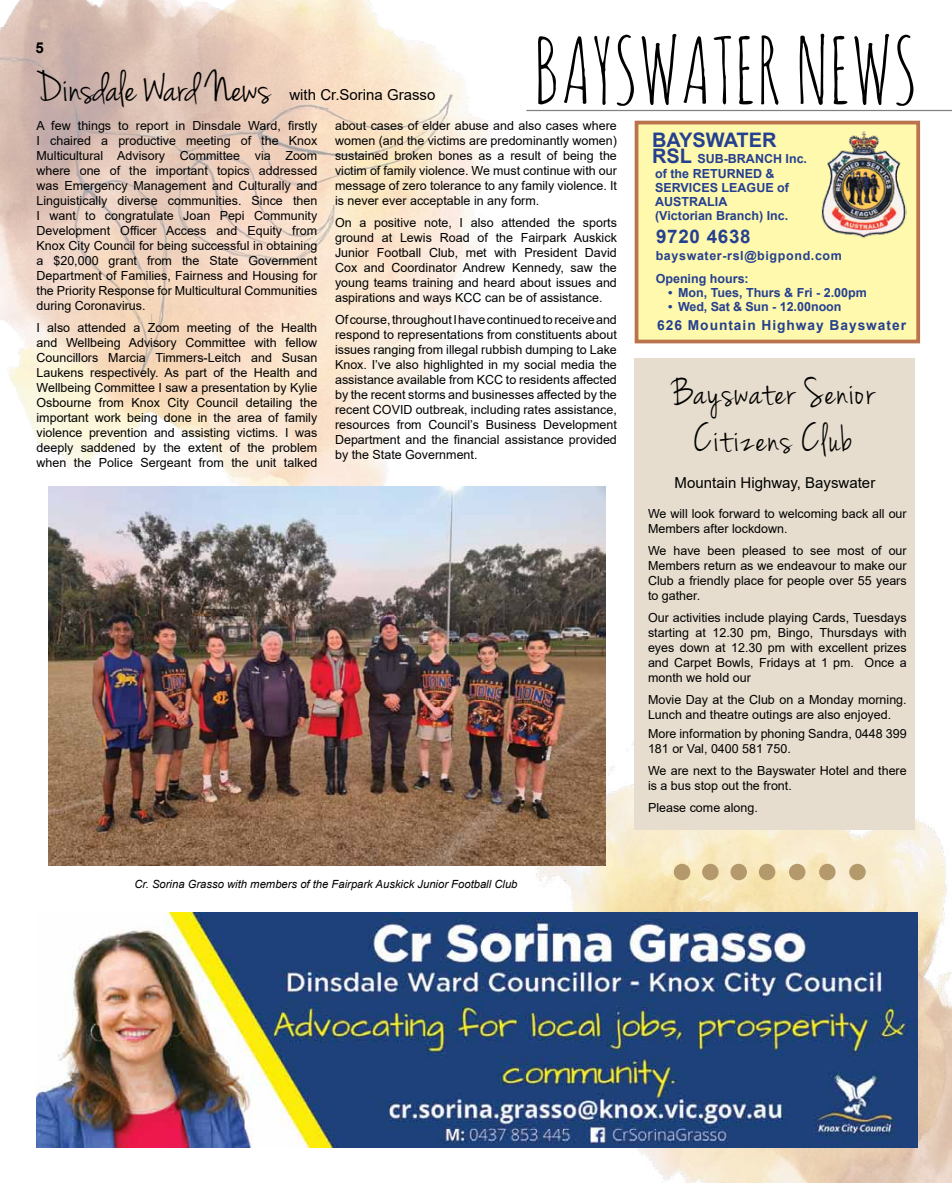
<style>
.page{position:relative;width:952px;height:1183px;background:#fff}
.page>*{position:absolute;margin:0;border:0;box-sizing:border-box;transform-origin:0 0}
.t1{font:90px "Amatic SC";color:#000}
.t2{font:45px "Jenna Sue";color:#000}
.t3{font:41.25px/46.9px "Jenna Sue";letter-spacing:.04em;color:#000;text-align:center}
.t4{font:700 20px "Arial";color:#25408f}
.t5{font:700 18.75px "Arial";letter-spacing:.04em;color:#25408f}
.t6{font:15px "Arial";color:#000}
.t7{font:700 15px "Arial";color:#000}
.t8{font:700 13.75px "Arial";letter-spacing:.07em;color:#25408f}
.t9{font:12.5px/15px "Arial";color:#000;text-align:justify}
.t10{font:700 12.5px/13.8px "Arial";color:#25408f}
.t11{font:700 12.5px "Arial";letter-spacing:.05em;color:#25408f}
.t12{font:italic 11.25px "Arial";color:#000}
.s1{font-size:20px}
</style>
<div class="page">
<img style="left:0;top:0;width:557px;height:486px">
<img style="left:460px;top:741px;width:492px;height:441px">
<hr style="left:526px;top:110px;width:426px;height:1px;background:#000">
<img style="left:37px;top:912px;width:880px;height:235px">
<div style="left:634px;top:121px;width:286px;height:222px;background:#fff9ae;border:4px solid #bb734d"></div>
<img style="left:821px;top:131px;width:85px;height:107px">
<div style="left:634px;top:358px;width:281px;height:471px;background:#e6ddce"></div>
<div style="left:674px;top:863px;width:16px;height:17px;background:#b4996c;border-radius:50%"></div>
<div style="left:702px;top:863px;width:16px;height:17px;background:#b4996c;border-radius:50%"></div>
<div style="left:730px;top:863px;width:17px;height:17px;background:#b4996c;border-radius:50%"></div>
<div style="left:759px;top:863px;width:16px;height:17px;background:#b4996c;border-radius:50%"></div>
<div style="left:789px;top:863px;width:16px;height:17px;background:#b4996c;border-radius:50%"></div>
<div style="left:819px;top:863px;width:16px;height:17px;background:#b4996c;border-radius:50%"></div>
<div style="left:849px;top:863px;width:16px;height:17px;background:#b4996c;border-radius:50%"></div>
<img style="left:48px;top:486px;width:558px;height:379px">
<h1 class="t1" style="left:533px;top:12px;width:386px">BAYSWATER NEWS</h1>
<h3 class="t4" style="left:652px;top:125px;width:126px">BAYSWATER</h3>
<p class="t10" style="left:652px;top:151px;width:156px;line-height:15.5px"><span class="s1">RSL</span> SUB-BRANCH Inc. of the RETURNED &amp;</p>
<p class="t10" style="left:655px;top:181px;width:135px">SERVICES LEAGUE of<br>AUSTRALIA<br>(Victorian Branch) Inc.</p>
<p class="t7" style="left:35px;top:37px;width:10px">5</p>
<h2 class="t2" style="left:36px;top:62px;width:236px">Dinsdale Ward News</h2>
<p class="t6" style="left:289px;top:84px;width:147px">with Cr.Sorina Grasso</p>
<p class="t9" style="left:37px;top:118px;width:282px">A few things to report in Dinsdale Ward, firstly I chaired a productive meeting of the Knox Multicultural Advisory Committee via Zoom where one of the important topics addressed was Emergency Management and Culturally and Linguistically diverse communities. Since then I want to congratulate Joan Pepi Community Development Officer Access and Equity from Knox City Council for being successful in obtaining a $20,000 grant from the State Government Department of Families, Fairness and Housing for the Priority Response for Multicultural Communities during Coronavirus.</p>
<p class="t9" style="left:37px;top:320px;width:282px">I also attended a Zoom meeting of the Health and Wellbeing Advisory Committee with fellow Councillors Marcia Timmers-Leitch and Susan Laukens respectively. As part of the Health and Wellbeing Committee I saw a presentation by Kylie Osbourne from Knox City Council detailing the important work being done in the area of family violence prevention and assisting victims. I was deeply saddened by the extent of the problem when the Police Sergeant from the unit talked</p>
<p class="t9" style="left:335px;top:118px;width:283px">about cases of elder abuse and also cases where women (and the victims are predominantly women) sustained broken bones as a result of being the victim of family violence. We must continue with our message of zero tolerance to any family violence. It is never ever acceptable in any form.</p>
<p class="t9" style="left:335px;top:215px;width:283px">On a positive note, I also attended the sports ground at Lewis Road of the Fairpark Auskick Junior Football Club, met with President David Cox and Coordinator Andrew Kennedy, saw the young teams training and heard about issues and aspirations and ways KCC can be of assistance.</p>
<p class="t9" style="left:335px;top:312px;width:283px">Of course, throughout I have continued to receive and respond to representations from constituents about issues ranging from illegal rubbish dumping to Lake Knox. I’ve also highlighted in my social media the assistance available from KCC to residents affected by the recent storms and businesses affected by the recent COVID outbreak, including rates assistance, resources from Council’s Business Development Department and the financial assistance provided by the State Government.</p>
<h3 class="t5" style="left:656px;top:223px;width:96px">9720 4638</h3>
<p class="t10" style="left:656px;top:272px;width:95px">Opening hours:</p>
<p class="t10" style="left:668px;top:285px;width:200px">• Mon, Tues, Thurs &amp; Fri - 2.00pm</p>
<p class="t10" style="left:668px;top:299px;width:175px">• Wed, Sat &amp; Sun - 12.00noon</p>
<p class="t11" style="left:656px;top:247px;width:188px">bayswater-rsl@bigpond.com</p>
<p class="t8" style="left:657px;top:315px;width:250px">626 Mountain Highway Bayswater</p>
<h3 class="t3" style="left:672px;top:370px;width:203px">Bayswater Senior<br>Citizens Club</h3>
<p class="t6" style="left:674px;top:472px;width:202px">Mountain Highway, Bayswater</p>
<p class="t12" style="left:134px;top:877px;width:385px">Cr. Sorina Grasso with members of the Fairpark Auskick Junior Football Club</p>
<p class="t9" style="left:648px;top:505px;width:260px">We will look forward to welcoming back all our<br>Members after lockdown.</p>
<p class="t9" style="left:648px;top:543px;width:260px">We have been pleased to see most of our Members return as we endeavour to make our Club a friendly place for people over 55 years to gather.</p>
<p class="t9" style="left:648px;top:610px;width:260px">Our activities include playing Cards, Tuesdays starting at 12.30 pm, Bingo, Thursdays with eyes down at 12.30 pm with excellent prizes and Carpet Bowls, Fridays at 1 pm. Once a month we hold our</p>
<p class="t9" style="left:648px;top:692px;width:260px">Movie Day at the Club on a Monday morning.<br>Lunch and theatre outings are also enjoyed.</p>
<p class="t9" style="left:648px;top:725px;width:260px">More information by phoning Sandra, 0448 399<br>181 or Val, 0400 581 750.</p>
<p class="t9" style="left:648px;top:762px;width:260px">We are next to the Bayswater Hotel and there is a bus stop out the front.</p>
<p class="t9" style="left:648px;top:799px;width:111px">Please come along.</p>
</div>
